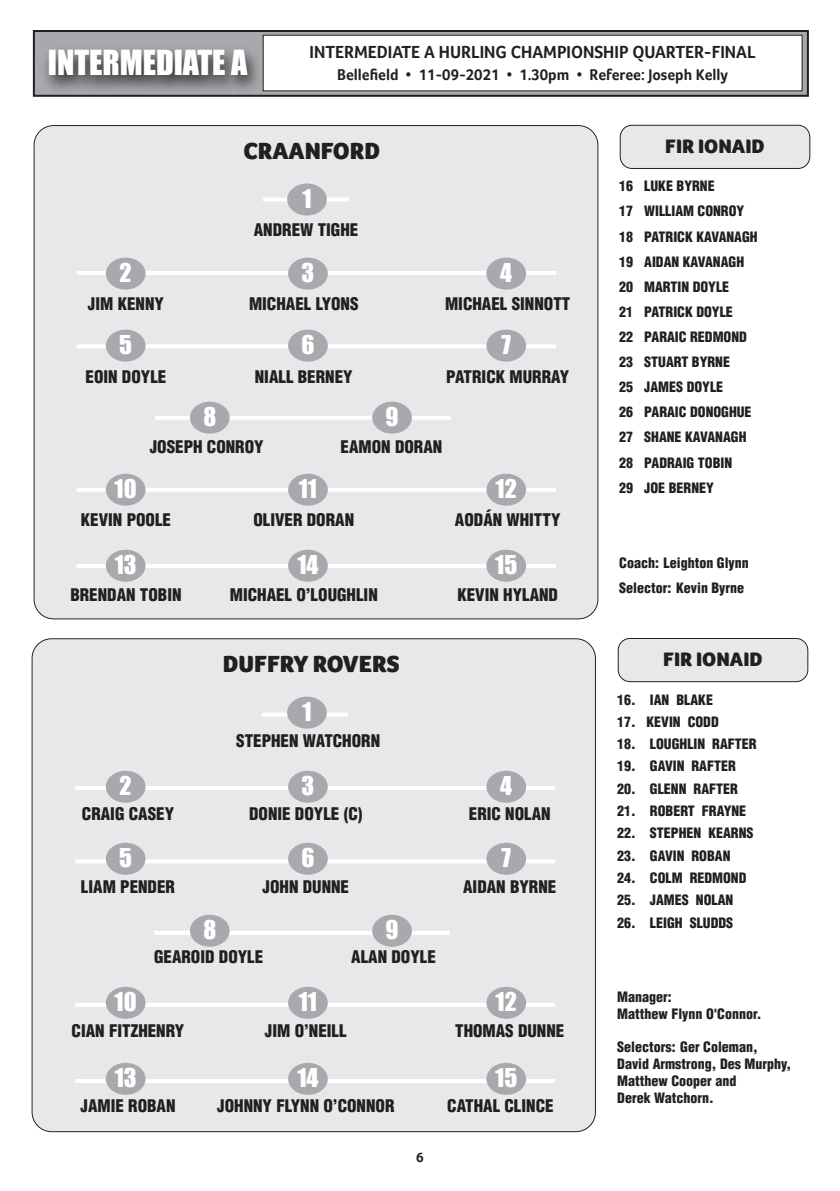
<style>
.page{position:relative;width:840px;height:1191px;background:#fff}
.page>*{position:absolute;margin:0;border:0;box-sizing:border-box;transform-origin:0 0}
.t1{font:32px "Impact";color:#fff}
.t2{font:24px "Impact";color:#fff}
.t3{font:900 24px "Foco";color:#231f20}
.t4{font:900 20px "Foco";color:#231f20}
.t5{font:700 18px "Foco";color:#231f20;scale:.95 1}
.t6{font:900 condensed 17px "Helvetica";color:#231f20}
.t7{font:700 16px "Foco";color:#231f20;scale:.95 1}
.t8{font:900 condensed 14px/25px "Helvetica";color:#231f20}
.t9{font:700 14px "Foco";color:#231f20}
</style>
<div class="page">
<div style="left:35px;top:126px;width:562px;height:492px;background:#e7e8e9;border-radius:19px"></div>
<div style="left:34px;top:125px;width:564px;height:494px;border:2px solid #231f20;border-radius:20px"></div>
<svg style="left:36px;top:33px;width:769px;height:61px;background:#9b9b9f"></svg>
<div style="left:33px;top:30px;width:775px;height:67px;border:2px solid #231f20"></div>
<div style="left:263px;top:35px;width:538px;height:56px;background:#fff"></div>
<div style="left:263px;top:35px;width:538px;height:56px;border:1px solid #231f20"></div>
<div style="left:620px;top:126px;width:188px;height:42px;background:#e7e8e9;border-radius:11px"></div>
<div style="left:619px;top:125px;width:190px;height:44px;border:2px solid #231f20;border-radius:12px"></div>
<div style="left:33px;top:639px;width:561px;height:492px;background:#e7e8e9;border-radius:19px"></div>
<div style="left:32px;top:638px;width:563px;height:494px;border:2px solid #231f20;border-radius:20px"></div>
<div style="left:618px;top:639px;width:188px;height:42px;background:#e7e8e9;border-radius:11px"></div>
<div style="left:617px;top:638px;width:190px;height:44px;border:2px solid #231f20;border-radius:12px"></div>
<img style="left:32px;top:37px;width:254px;height:60px">
<hr style="left:77px;top:271px;width:479px;height:4px;background:#fff">
<svg style="left:263px;top:197px;width:86px;height:4px"></svg>
<hr style="left:77px;top:344px;width:479px;height:4px;background:#fff">
<hr style="left:77px;top:488px;width:479px;height:4px;background:#fff">
<hr style="left:77px;top:564px;width:479px;height:4px;background:#fff">
<hr style="left:155px;top:416px;width:295px;height:4px;background:#fff">
<div style="left:287px;top:183px;width:39px;height:32px;background:#a8a9ad;border-radius:50%"></div>
<div style="left:106px;top:258px;width:39px;height:32px;background:#a8a9ad;border-radius:50%"></div>
<div style="left:288px;top:258px;width:39px;height:32px;background:#a8a9ad;border-radius:50%"></div>
<div style="left:486px;top:258px;width:40px;height:32px;background:#a8a9ad;border-radius:50%"></div>
<div style="left:106px;top:330px;width:39px;height:32px;background:#a8a9ad;border-radius:50%"></div>
<div style="left:288px;top:330px;width:39px;height:32px;background:#a8a9ad;border-radius:50%"></div>
<div style="left:190px;top:402px;width:39px;height:32px;background:#a8a9ad;border-radius:50%"></div>
<div style="left:372px;top:402px;width:39px;height:32px;background:#a8a9ad;border-radius:50%"></div>
<div style="left:486px;top:330px;width:40px;height:32px;background:#a8a9ad;border-radius:50%"></div>
<div style="left:106px;top:474px;width:39px;height:32px;background:#a8a9ad;border-radius:50%"></div>
<div style="left:288px;top:474px;width:39px;height:32px;background:#a8a9ad;border-radius:50%"></div>
<div style="left:486px;top:474px;width:40px;height:32px;background:#a8a9ad;border-radius:50%"></div>
<div style="left:106px;top:550px;width:39px;height:32px;background:#a8a9ad;border-radius:50%"></div>
<div style="left:288px;top:550px;width:39px;height:32px;background:#a8a9ad;border-radius:50%"></div>
<div style="left:486px;top:550px;width:40px;height:32px;background:#a8a9ad;border-radius:50%"></div>
<hr style="left:75px;top:786px;width:479px;height:4px;background:#fff">
<svg style="left:262px;top:712px;width:85px;height:4px"></svg>
<hr style="left:75px;top:859px;width:479px;height:4px;background:#fff">
<svg style="left:75px;top:1002px;width:479px;height:4px"></svg>
<hr style="left:75px;top:1079px;width:479px;height:4px;background:#fff">
<svg style="left:154px;top:930px;width:295px;height:4px"></svg>
<div style="left:287px;top:696px;width:39px;height:32px;background:#a8a9ad;border-radius:50%"></div>
<div style="left:106px;top:770px;width:39px;height:32px;background:#a8a9ad;border-radius:50%"></div>
<div style="left:288px;top:770px;width:39px;height:32px;background:#a8a9ad;border-radius:50%"></div>
<div style="left:486px;top:770px;width:40px;height:32px;background:#a8a9ad;border-radius:50%"></div>
<div style="left:106px;top:842px;width:39px;height:32px;background:#a8a9ad;border-radius:50%"></div>
<div style="left:288px;top:842px;width:39px;height:32px;background:#a8a9ad;border-radius:50%"></div>
<div style="left:190px;top:914px;width:39px;height:32px;background:#a8a9ad;border-radius:50%"></div>
<div style="left:372px;top:914px;width:39px;height:32px;background:#a8a9ad;border-radius:50%"></div>
<div style="left:486px;top:842px;width:40px;height:32px;background:#a8a9ad;border-radius:50%"></div>
<div style="left:106px;top:986px;width:39px;height:32px;background:#a8a9ad;border-radius:50%"></div>
<div style="left:288px;top:986px;width:39px;height:32px;background:#a8a9ad;border-radius:50%"></div>
<div style="left:486px;top:986px;width:40px;height:32px;background:#a8a9ad;border-radius:50%"></div>
<div style="left:106px;top:1062px;width:39px;height:32px;background:#a8a9ad;border-radius:50%"></div>
<div style="left:288px;top:1062px;width:39px;height:32px;background:#a8a9ad;border-radius:50%"></div>
<div style="left:486px;top:1062px;width:40px;height:32px;background:#a8a9ad;border-radius:50%"></div>
<h1 class="t1" style="left:48px;top:46px;width:201px">INTERMEDIATE A</h1>
<p class="t5" style="left:309px;top:42px;width:471px">INTERMEDIATE A HURLING CHAMPIONSHIP QUARTER-FINAL</p>
<p class="t7" style="left:337px;top:65px;width:413px">Bellefield • 11-09-2021 • 1.30pm • Referee: Joseph Kelly</p>
<h2 class="t3" style="left:243px;top:137px;width:138px">CRAANFORD</h2>
<h2 class="t2" style="left:302px;top:186px;width:11px">1</h2>
<p class="t6" style="left:254px;top:220px;width:106px">ANDREW TIGHE</p>
<h2 class="t2" style="left:120px;top:260px;width:14px">2</h2>
<h2 class="t2" style="left:301px;top:260px;width:14px">3</h2>
<h2 class="t2" style="left:500px;top:260px;width:13px">4</h2>
<p class="t6" style="left:88px;top:294px;width:78px">JIM KENNY</p>
<p class="t6" style="left:249px;top:294px;width:111px">MICHAEL LYONS</p>
<p class="t6" style="left:445px;top:294px;width:127px">MICHAEL SINNOTT</p>
<h2 class="t2" style="left:119px;top:332px;width:14px">5</h2>
<h2 class="t2" style="left:301px;top:332px;width:15px">6</h2>
<h2 class="t2" style="left:501px;top:332px;width:11px">7</h2>
<p class="t6" style="left:85px;top:367px;width:82px">EOIN DOYLE</p>
<p class="t6" style="left:255px;top:367px;width:99px">NIALL BERNEY</p>
<p class="t6" style="left:446px;top:367px;width:124px">PATRICK MURRAY</p>
<h2 class="t2" style="left:203px;top:404px;width:14px">8</h2>
<h2 class="t2" style="left:385px;top:404px;width:15px">9</h2>
<p class="t6" style="left:150px;top:437px;width:115px">JOSEPH CONROY</p>
<p class="t6" style="left:340px;top:437px;width:103px">EAMON DORAN</p>
<h2 class="t2" style="left:115px;top:476px;width:24px">10</h2>
<h2 class="t2" style="left:298px;top:476px;width:20px">11</h2>
<h2 class="t2" style="left:495px;top:476px;width:23px">12</h2>
<p class="t6" style="left:81px;top:510px;width:92px">KEVIN POOLE</p>
<p class="t6" style="left:253px;top:510px;width:102px">OLIVER DORAN</p>
<p class="t6" style="left:454px;top:510px;width:107px">AODÁN WHITTY</p>
<h2 class="t2" style="left:115px;top:552px;width:23px">13</h2>
<h2 class="t2" style="left:297px;top:552px;width:23px">14</h2>
<h2 class="t2" style="left:495px;top:552px;width:24px">15</h2>
<p class="t6" style="left:70px;top:585px;width:113px">BRENDAN TOBIN</p>
<p class="t6" style="left:230px;top:585px;width:149px">MICHAEL O’LOUGHLIN</p>
<p class="t6" style="left:457px;top:585px;width:102px">KEVIN HYLAND</p>
<h2 class="t3" style="left:222px;top:650px;width:178px">DUFFRY ROVERS</h2>
<h2 class="t2" style="left:302px;top:699px;width:11px">1</h2>
<p class="t6" style="left:236px;top:731px;width:145px">STEPHEN WATCHORN</p>
<h2 class="t2" style="left:120px;top:773px;width:14px">2</h2>
<h2 class="t2" style="left:301px;top:773px;width:14px">3</h2>
<h2 class="t2" style="left:500px;top:773px;width:13px">4</h2>
<p class="t6" style="left:82px;top:804px;width:94px">CRAIG CASEY</p>
<p class="t6" style="left:249px;top:804px;width:115px">DONIE DOYLE (C)</p>
<p class="t6" style="left:468px;top:804px;width:83px">ERIC NOLAN</p>
<h2 class="t2" style="left:119px;top:845px;width:14px">5</h2>
<h2 class="t2" style="left:301px;top:845px;width:15px">6</h2>
<h2 class="t2" style="left:501px;top:845px;width:11px">7</h2>
<p class="t6" style="left:81px;top:877px;width:96px">LIAM PENDER</p>
<p class="t6" style="left:262px;top:877px;width:88px">JOHN DUNNE</p>
<p class="t6" style="left:463px;top:877px;width:95px">AIDAN BYRNE</p>
<h2 class="t2" style="left:203px;top:917px;width:14px">8</h2>
<h2 class="t2" style="left:385px;top:917px;width:15px">9</h2>
<p class="t6" style="left:154px;top:947px;width:111px">GEAROID DOYLE</p>
<p class="t6" style="left:351px;top:947px;width:86px">ALAN DOYLE</p>
<h2 class="t2" style="left:115px;top:989px;width:24px">10</h2>
<h2 class="t2" style="left:298px;top:989px;width:20px">11</h2>
<h2 class="t2" style="left:495px;top:989px;width:23px">12</h2>
<p class="t6" style="left:72px;top:1020px;width:114px">CIAN FITZHENRY</p>
<p class="t6" style="left:265px;top:1020px;width:83px">JIM O’NEILL</p>
<p class="t6" style="left:455px;top:1020px;width:111px">THOMAS DUNNE</p>
<h2 class="t2" style="left:115px;top:1065px;width:23px">13</h2>
<h2 class="t2" style="left:297px;top:1065px;width:23px">14</h2>
<h2 class="t2" style="left:495px;top:1065px;width:24px">15</h2>
<p class="t6" style="left:80px;top:1096px;width:96px">JAMIE ROBAN</p>
<p class="t6" style="left:217px;top:1096px;width:179px">JOHNNY FLYNN O’CONNOR</p>
<p class="t6" style="left:447px;top:1096px;width:108px">CATHAL CLINCE</p>
<p class="t9" style="left:416px;top:1148px;width:9px">6</p>
<h3 class="t4" style="left:665px;top:134px;width:101px">FIR IONAID</h3>
<p class="t8" style="left:619px;top:174px;width:140px">16 LUKE BYRNE<br>17 WILLIAM CONROY<br>18 PATRICK KAVANAGH<br>19 AIDAN KAVANAGH<br>20 MARTIN DOYLE<br>21 PATRICK DOYLE<br>22 PARAIC REDMOND<br>23 STUART BYRNE<br>25 JAMES DOYLE<br>26 PARAIC DONOGHUE<br>27 SHANE KAVANAGH<br>28 PADRAIG TOBIN<br>29 JOE BERNEY</p>
<p class="t8" style="left:619px;top:550px;width:131px">Coach: Leighton Glynn<br>Selector: Kevin Byrne</p>
<h3 class="t4" style="left:663px;top:647px;width:101px">FIR IONAID</h3>
<p class="t8" style="left:617px;top:687px;width:97px">16. IAN BLAKE</p>
<p class="t8" style="left:617px;top:709px;width:103px">17. KEVIN CODD</p>
<p class="t8" style="left:617px;top:732px;width:141px">18. LOUGHLIN RAFTER</p>
<p class="t8" style="left:617px;top:754px;width:120px">19. GAVIN RAFTER</p>
<p class="t8" style="left:617px;top:776px;width:122px">20. GLENN RAFTER</p>
<p class="t8" style="left:617px;top:798px;width:130px">21. ROBERT FRAYNE</p>
<p class="t8" style="left:617px;top:821px;width:138px">22. STEPHEN KEARNS</p>
<p class="t8" style="left:617px;top:843px;width:115px">23. GAVIN ROBAN</p>
<p class="t8" style="left:617px;top:865px;width:131px">24. COLM REDMOND</p>
<p class="t8" style="left:617px;top:888px;width:117px">25. JAMES NOLAN</p>
<p class="t8" style="left:617px;top:910px;width:117px">26. LEIGH SLUDDS</p>
<p class="t8" style="left:617px;top:988px;width:146px;line-height:16.8px">Manager:<br>Matthew Flynn O'Connor.</p>
<p class="t8" style="left:617px;top:1039px;width:175px;line-height:16.8px">Selectors: Ger Coleman,<br>David Armstrong, Des Murphy,<br>Matthew Cooper and<br>Derek Watchorn.</p>
</div>
